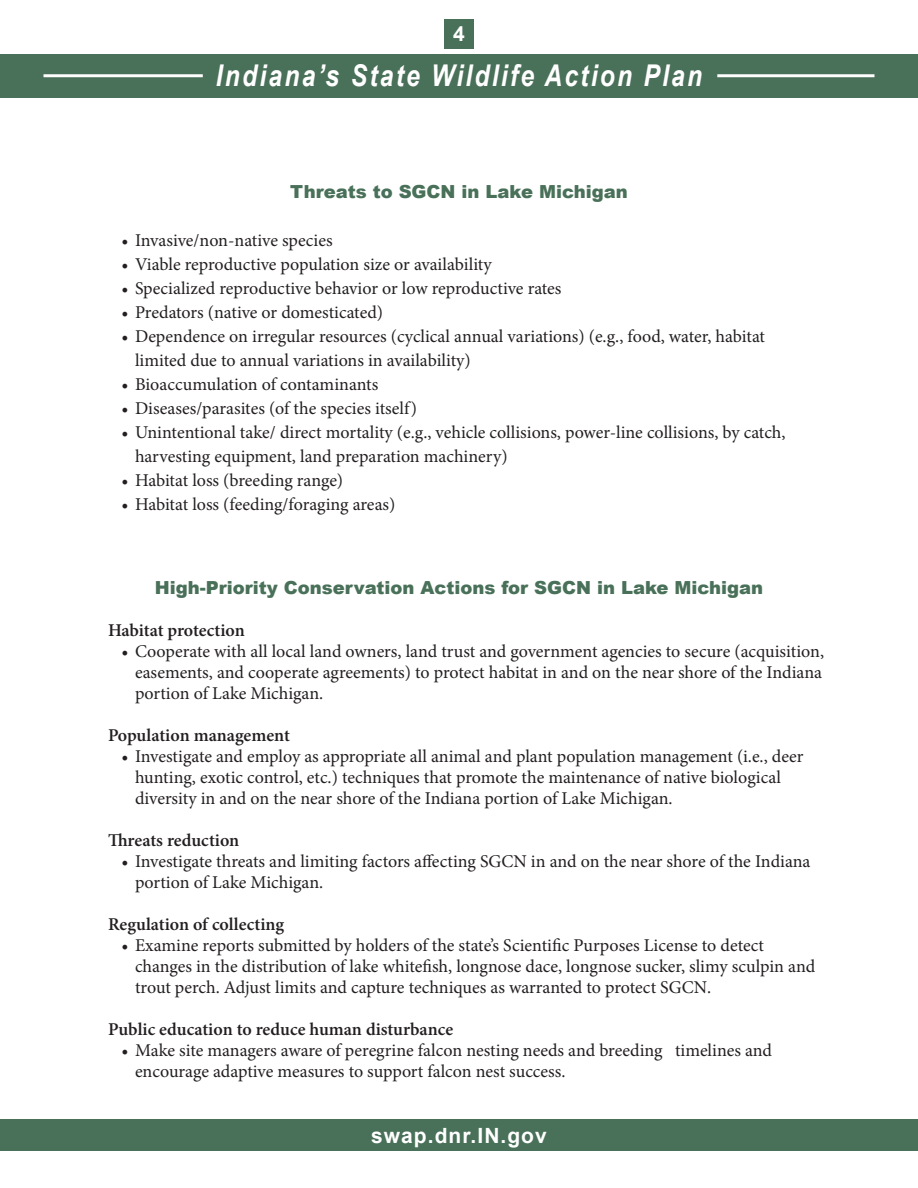
<style>
.page{position:relative;width:918px;height:1188px;background:#fff}
.page>*{position:absolute;margin:0;border:0;box-sizing:border-box;transform-origin:0 0}
.t1{font:italic 700 30px "Arial Narrow";letter-spacing:.075em;color:#fff}
.t2{font:700 21px "Arial";letter-spacing:.05em;color:#fff}
.t3{font:18px/21px "Minion Pro";letter-spacing:-.005em;color:#231f20}
.t4{font:600 18px "Minion Pro";color:#231f20}
.t5{font:900 18px "Arial";color:#497058}
</style>
<div class="page">
<div style="left:444px;top:20px;width:30px;height:30px;background:#497058"></div>
<div style="left:0;top:1120px;width:918px;height:31px;background:#497058"></div>
<div style="left:0;top:54px;width:918px;height:44px;background:#497058"></div>
<hr style="left:44px;top:74px;width:159px;height:3px;background:#fff">
<hr style="left:717px;top:74px;width:158px;height:3px;background:#fff">
<p class="t2" style="left:453px;top:20px;width:13px">4</p>
<h1 class="t1" style="left:216px;top:53px;width:488px">Indiana’s State Wildlife Action Plan</h1>
<p class="t5" style="left:290px;top:179px;width:339px">Threats to SGCN in Lake Michigan</p>
<p class="t3" style="left:122px;top:230px;width:213px">• Invasive/non-native species</p>
<p class="t3" style="left:122px;top:254px;width:372px">• Viable reproductive population size or availability</p>
<p class="t3" style="left:122px;top:278px;width:442px">• Specialized reproductive behavior or low reproductive rates</p>
<p class="t3" style="left:122px;top:302px;width:263px">• Predators (native or domesticated)</p>
<p class="t3" style="left:122px;top:326px;width:645px">• Dependence on irregular resources (cyclical annual variations) (e.g., food, water, habitat</p>
<p class="t3" style="left:135px;top:350px;width:337px">limited due to annual variations in availability)</p>
<p class="t3" style="left:122px;top:374px;width:258px">• Bioaccumulation of contaminants</p>
<p class="t3" style="left:122px;top:398px;width:297px">• Diseases/parasites (of the species itself)</p>
<p class="t3" style="left:122px;top:422px;width:666px">• Unintentional take/ direct mortality (e.g., vehicle collisions, power-line collisions, by catch,</p>
<p class="t3" style="left:135px;top:446px;width:374px">harvesting equipment, land preparation machinery)</p>
<p class="t3" style="left:122px;top:470px;width:223px">• Habitat loss (breeding range)</p>
<p class="t3" style="left:122px;top:494px;width:275px">• Habitat loss (feeding/foraging areas)</p>
<p class="t5" style="left:155px;top:575px;width:610px">High-Priority Conservation Actions for SGCN in Lake Michigan</p>
<p class="t4" style="left:108px;top:618px;width:138px">Habitat protection</p>
<p class="t3" style="left:135px;top:641px;width:691px;text-align:justify;text-indent:-14px">• Cooperate with all local land owners, land trust and government agencies to secure (acquisition, easements, and cooperate agreements) to protect habitat in and on the near shore of the Indiana portion of Lake Michigan.</p>
<p class="t4" style="left:108px;top:723px;width:183px">Population management</p>
<p class="t3" style="left:122px;top:746px;width:684px;text-align:center">• Investigate and employ as appropriate all animal and plant population management (i.e., deer hunting, exotic control, etc.) techniques that promote the maintenance of native biological</p>
<p class="t3" style="left:135px;top:788px;width:539px">diversity in and on the near shore of the Indiana portion of Lake Michigan.</p>
<p class="t4" style="left:108px;top:828px;width:133px">Threats reduction</p>
<p class="t3" style="left:135px;top:851px;width:677px;text-indent:-14px">• Investigate threats and limiting factors affecting SGCN in and on the near shore of the Indiana portion of Lake Michigan.</p>
<p class="t4" style="left:108px;top:912px;width:178px">Regulation of collecting</p>
<p class="t3" style="left:122px;top:935px;width:644px">• Examine reports submitted by holders of the state’s Scientific Purposes License to detect</p>
<p class="t3" style="left:135px;top:956px;width:682px">changes in the distribution of lake whitefish, longnose dace, longnose sucker, slimy sculpin and trout perch. Adjust limits and capture techniques as warranted to protect SGCN.</p>
<p class="t4" style="left:108px;top:1017px;width:347px">Public education to reduce human disturbance</p>
<p class="t3" style="left:122px;top:1040px;width:652px">• Make site managers aware of peregrine falcon nesting needs and breeding timelines and</p>
<p class="t3" style="left:135px;top:1061px;width:432px">encourage adaptive measures to support falcon nest success.</p>
<p class="t2" style="left:371px;top:1121px;width:177px">swap.dnr.IN.gov</p>
</div>
